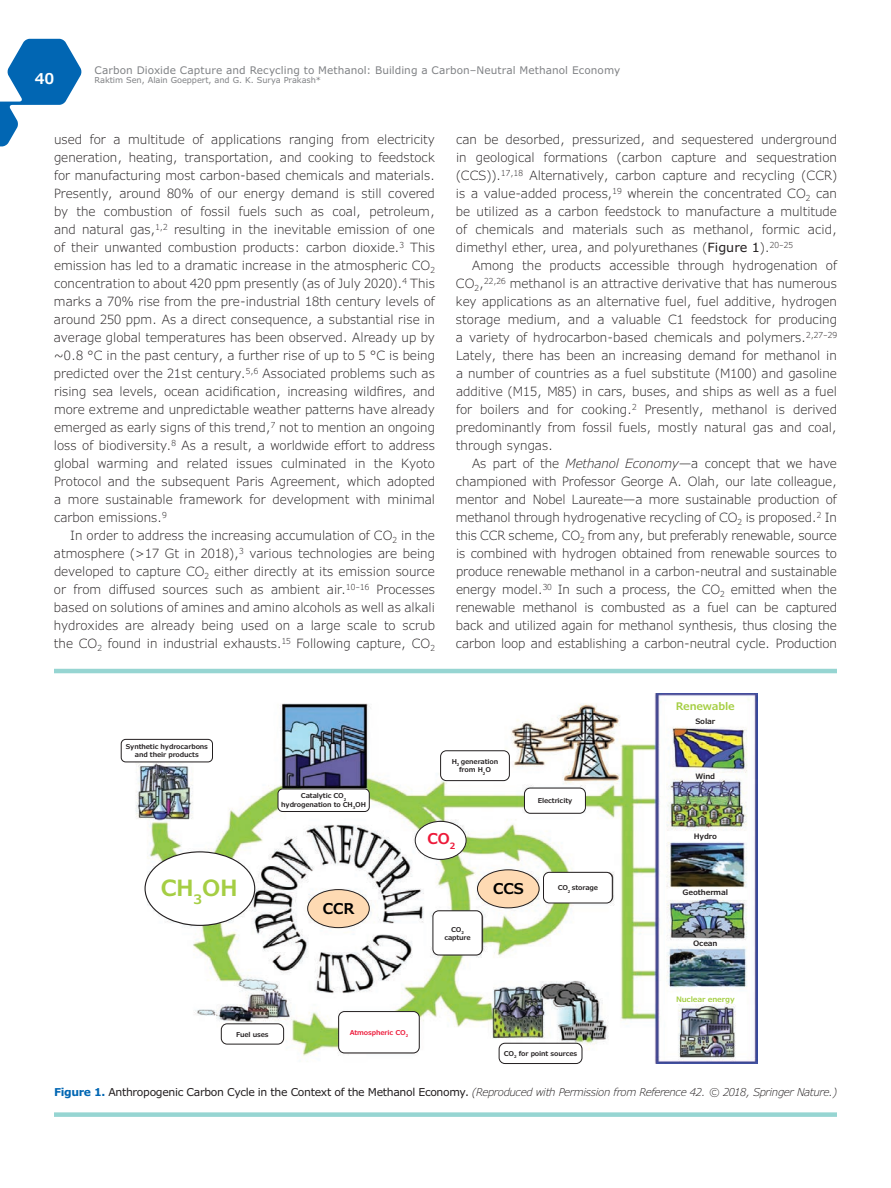
<style>
.page{position:relative;width:891px;height:1188px;background:#fff}
.page>*{position:absolute;margin:0;border:0;box-sizing:border-box;transform-origin:0 0}
.t1{font:600 22.5px "Verdana Pro";color:#a5ce43}
.t2{font:600 15px "Verdana Pro";letter-spacing:-.02em;color:#000}
.t3{font:600 15px "Verdana Pro";color:#ed1a3a}
.t4{font:600 15px "Verdana Pro";color:#fff}
.t5{font:300 12.75px/18px "Verdana Pro";color:#231f20;text-align:justify}
.t6{font:italic 300 10.8px "Verdana Pro";letter-spacing:-.03em;color:#231f20}
.t7{font:10.5px "Verdana Pro";letter-spacing:.005em;color:#808285}
.t8{font:600 10.5px "Verdana Pro";letter-spacing:-.02em;color:#a5ce43}
.t9{font:8.25px "Verdana Pro";letter-spacing:-.01em;color:#808285}
.t10{font:600 7.5px "Verdana Pro";letter-spacing:-.02em;color:#231f20}
.t11{font:600 7.5px "Verdana Pro";letter-spacing:-.02em;color:#a5ce43}
.t12{font:600 6.75px/8.2px "Verdana Pro";letter-spacing:-.02em;color:#231f20;text-align:center}
.t13{font:600 6.75px "Verdana Pro";letter-spacing:-.02em;color:#ed1a3a}
.s1{font-weight:400}
.s2{font-style:italic}
.s3{font-weight:700;font-style:normal;color:#0166b3}
.s4{font-weight:400;font-style:normal}
</style>
<div class="page">
<svg style="left:0;top:39px;width:82px;height:107px"></svg>
<hr style="left:54px;top:669px;width:783px;height:4px;background:#96d5d2">
<div style="left:54px;top:1112px;width:783px;height:5px;background:#96d5d2"></div>
<img style="left:124px;top:693px;width:633px;height:371px">
<div style="left:121px;top:739px;width:92px;height:23px;background:#fff;border-radius:4px"></div>
<div style="left:121px;top:739px;width:92px;height:23px;border:1px solid #231f20;border-radius:4px"></div>
<div style="left:278px;top:789px;width:91px;height:23px;background:#fff;border-radius:5px"></div>
<div style="left:278px;top:789px;width:92px;height:23px;border:1px solid #231f20;border-radius:5px"></div>
<div style="left:339px;top:1012px;width:80px;height:41px;background:#fff;border-radius:6px"></div>
<div style="left:338px;top:1011px;width:81px;height:42px;border:1px solid #231f20;border-radius:6px"></div>
<div style="left:433px;top:911px;width:49px;height:44px;background:#fff;border-radius:6px"></div>
<div style="left:433px;top:911px;width:49px;height:44px;border:1px solid #231f20;border-radius:6px"></div>
<div style="left:544px;top:872px;width:68px;height:31px;background:#fff;border-radius:6px"></div>
<div style="left:543px;top:872px;width:70px;height:31px;border:1px solid #231f20;border-radius:6px"></div>
<div style="left:441px;top:751px;width:68px;height:30px;background:#fff;border-radius:6px"></div>
<div style="left:440px;top:751px;width:70px;height:30px;border:1px solid #231f20;border-radius:6px"></div>
<div style="left:524px;top:788px;width:61px;height:25px;background:#fff;border-radius:6px"></div>
<div style="left:524px;top:788px;width:62px;height:26px;border:1px solid #231f20;border-radius:6px"></div>
<div style="left:221px;top:1024px;width:63px;height:20px;background:#fff;border-radius:6px"></div>
<div style="left:221px;top:1024px;width:63px;height:20px;border:1px solid #231f20;border-radius:6px"></div>
<div style="left:499px;top:1043px;width:83px;height:21px;background:#fff;border-radius:6px"></div>
<div style="left:499px;top:1043px;width:83px;height:21px;border:1px solid #231f20;border-radius:6px"></div>
<div style="left:415px;top:821px;width:51px;height:38px;background:#fff;border-radius:50%"></div>
<div style="left:415px;top:821px;width:51px;height:39px;border:1px solid #231f20;border-radius:50%"></div>
<div style="left:477px;top:870px;width:62px;height:38px;background:#fedab3;border-radius:50%"></div>
<div style="left:477px;top:869px;width:62px;height:39px;border:1px solid #231f20;border-radius:50%"></div>
<div style="left:308px;top:890px;width:61px;height:38px;background:#fedab3;border-radius:50%"></div>
<div style="left:307px;top:889px;width:63px;height:39px;border:1px solid #231f20;border-radius:50%"></div>
<div style="left:145px;top:852px;width:110px;height:73px;background:#fff;border-radius:50%"></div>
<p class="t4" style="left:35px;top:69px;width:21px">40</p>
<p class="t7" style="left:94px;top:63px;width:527px">Carbon Dioxide Capture and Recycling to Methanol: Building a Carbon–Neutral Methanol Economy</p>
<p class="t9" style="left:94px;top:75px;width:228px">Raktim Sen, Alain Goeppert, and G. K. Surya Prakash*</p>
<p class="t5" style="left:54px;top:131px;width:383px">used for a multitude of applications ranging from electricity generation, heating, transportation, and cooking to feedstock for manufacturing most carbon-based chemicals and materials.<br>Presently, around 80% of our energy demand is still covered by the combustion of fossil fuels such as coal, petroleum, and natural gas,<sup>1,2</sup> resulting in the inevitable emission of one of their unwanted combustion products: carbon dioxide.<sup>3</sup> This emission has led to a dramatic increase in the atmospheric CO<sub>2 </sub>concentration to about 420 ppm presently (as of July 2020).<sup>4</sup> This marks a 70% rise from the pre-industrial 18th century levels of around 250 ppm. As a direct consequence, a substantial rise in average global temperatures has been observed. Already up by ~0.8 °C in the past century, a further rise of up to 5 °C is being predicted over the 21st century.<sup>5,6</sup> Associated problems such as rising sea levels, ocean acidification, increasing wildfires, and more extreme and unpredictable weather patterns have already emerged as early signs of this trend,<sup>7</sup> not to mention an ongoing loss of biodiversity.<sup>8</sup> As a result, a worldwide effort to address global warming and related issues culminated in the Kyoto Protocol and the subsequent Paris Agreement, which adopted a more sustainable framework for development with minimal carbon emissions.<sup>9</sup></p>
<p class="t5" style="left:54px;top:527px;width:383px;text-indent:16px">In order to address the increasing accumulation of CO<sub>2</sub> in the atmosphere (&gt;17 Gt in 2018),<sup>3</sup> various technologies are being developed to capture CO<sub>2</sub> either directly at its emission source or from diffused sources such as ambient air.<sup>10–16</sup> Processes based on solutions of amines and amino alcohols as well as alkali hydroxides are already being used on a large scale to scrub the CO<sub>2</sub> found in industrial exhausts.<sup>15</sup> Following capture, CO<sub>2</sub></p>
<p class="t5" style="left:456px;top:131px;width:383px">can be desorbed, pressurized, and sequestered underground in geological formations (carbon capture and sequestration (CCS)).<sup>17,18</sup> Alternatively, carbon capture and recycling (CCR) is a value-added process,<sup>19</sup> wherein the concentrated CO<sub>2</sub> can be utilized as a carbon feedstock to manufacture a multitude of chemicals and materials such as methanol, formic acid, dimethyl ether, urea, and polyurethanes (<span class="s1">Figure 1</span>).<sup>20–25</sup></p>
<p class="t5" style="left:456px;top:257px;width:383px;text-indent:16px">Among the products accessible through hydrogenation of CO<sub>2</sub>,<sup>22,26</sup> methanol is an attractive derivative that has numerous key applications as an alternative fuel, fuel additive, hydrogen storage medium, and a valuable C1 feedstock for producing a variety of hydrocarbon-based chemicals and polymers.<sup>2,27–29<br></sup>Lately, there has been an increasing demand for methanol in a number of countries as a fuel substitute (M100) and gasoline additive (M15, M85) in cars, buses, and ships as well as a fuel for boilers and for cooking.<sup>2</sup> Presently, methanol is derived predominantly from fossil fuels, mostly natural gas and coal, through syngas.</p>
<p class="t5" style="left:456px;top:455px;width:383px;text-indent:16px">As part of the <span class="s2">Methanol Economy</span>—a concept that we have championed with Professor George A. Olah, our late colleague, mentor and Nobel Laureate—a more sustainable production of methanol through hydrogenative recycling of CO<sub>2</sub> is proposed.<sup>2</sup> In this CCR scheme, CO<sub>2</sub> from any, but preferably renewable, source is combined with hydrogen obtained from renewable sources to produce renewable methanol in a carbon-neutral and sustainable energy model.<sup>30</sup> In such a process, the CO<sub>2</sub> emitted when the renewable methanol is combusted as a fuel can be captured back and utilized again for methanol synthesis, thus closing the carbon loop and establishing a carbon-neutral cycle. Production</p>
<p class="t12" style="left:126px;top:742px;width:84px">Synthetic hydrocarbons and their products</p>
<p class="t12" style="left:281px;top:792px;width:86px">Catalytic CO<sub>2 </sub>hydrogenation to CH<sub>3</sub>OH</p>
<p class="t12" style="left:452px;top:758px;width:48px">H<sub>2</sub> generation from H<sub>2</sub>O</p>
<p class="t12" style="left:538px;top:797px;width:36px">Electricity</p>
<p class="t8" style="left:676px;top:700px;width:60px">Renewable</p>
<p class="t10" style="left:695px;top:717px;width:21px">Solar</p>
<p class="t10" style="left:696px;top:771px;width:21px">Wind</p>
<h1 class="t1" style="left:160px;top:874px;width:79px">CH<sub>3</sub>OH</h1>
<p class="t12" style="left:236px;top:1030px;width:34px">Fuel uses</p>
<p class="t2" style="left:323px;top:899px;width:33px">CCR</p>
<p class="t3" style="left:427px;top:829px;width:30px">CO<sub>2</sub></p>
<p class="t12" style="left:444px;top:925px;width:28px">CO<sub>2 </sub>capture</p>
<p class="t2" style="left:493px;top:879px;width:33px">CCS</p>
<p class="t12" style="left:558px;top:884px;width:42px">CO<sub>2</sub> storage</p>
<p class="t13" style="left:350px;top:1028px;width:60px">Atmospheric CO<sub>2</sub></p>
<p class="t12" style="left:504px;top:1050px;width:75px">CO<sub>2</sub> for point sources</p>
<p class="t10" style="left:694px;top:832px;width:25px">Hydro</p>
<p class="t10" style="left:683px;top:887px;width:47px">Geothermal</p>
<p class="t10" style="left:693px;top:939px;width:26px">Ocean</p>
<p class="t11" style="left:676px;top:994px;width:60px">Nuclear energy</p>
<p class="t6" style="left:54px;top:1085px;width:785px"><span class="s3">Figure 1.</span> <span class="s4">Anthropogenic Carbon Cycle in the Context of the Methanol Economy.</span> (Reproduced with Permission from Reference 42. © 2018, Springer Nature.)</p>
</div>
